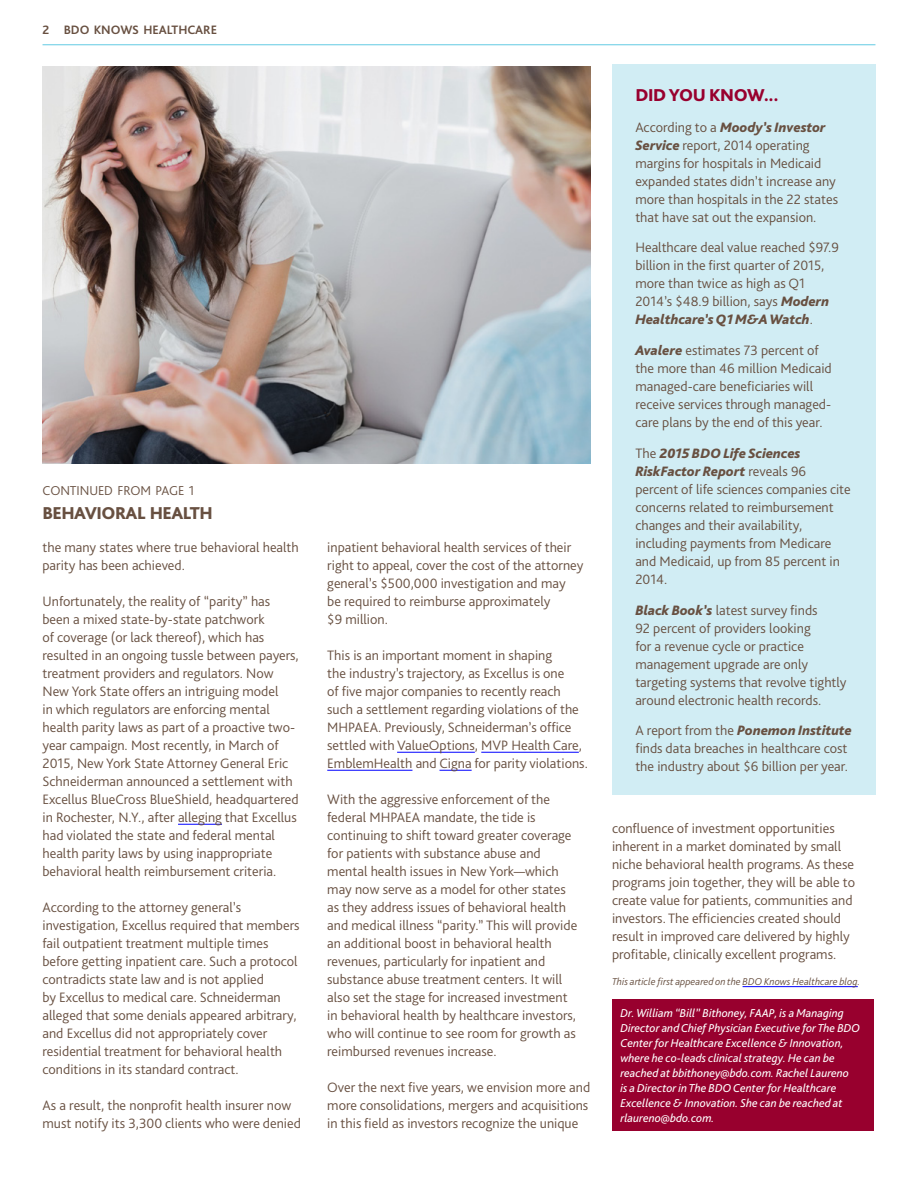
<style>
.page{position:relative;width:918px;height:1188px;background:#fff}
.page>*{position:absolute;margin:0;border:0;box-sizing:border-box;transform-origin:0 0}
.t1{font:800 18px "Bliss Pro";letter-spacing:-.03em;color:#685041}
.t2{font:800 18px "Bliss Pro";letter-spacing:-.02em;color:#98002e}
.t3{font:300 14.25px/18px "Bliss Pro";color:#685041}
.t4{font:300 13.5px "Bliss Pro";letter-spacing:-.005em;color:#685041}
.t5{font:700 12.75px "Bliss Pro";letter-spacing:-.005em;color:#685041}
.t6{font:italic 12px/15px "Bliss Pro";color:#fff}
.t7{font:italic 300 10.5px "Bliss Pro";color:#685041}
.s1{font-weight:800;font-style:italic}
</style>
<div class="page">
<hr style="left:43px;top:44px;width:832px;height:1px;background:#62cae3">
<hr style="left:178px;top:824px;width:44px;height:1px;background:#00f">
<hr style="left:397px;top:752px;width:78px;height:1px;background:#00f">
<hr style="left:481px;top:752px;width:98px;height:1px;background:#00f">
<hr style="left:327px;top:770px;width:85px;height:1px;background:#00f">
<hr style="left:440px;top:770px;width:32px;height:1px;background:#00f">
<div style="left:612px;top:64px;width:263px;height:731px;background:#d1edf4"></div>
<img style="left:43px;top:67px;width:548px;height:396px">
<hr style="left:743px;top:986px;width:115px;height:1px;background:#00f">
<div style="left:612px;top:1000px;width:262px;height:131px;background:#98002e"></div>
<p class="t5" style="left:43px;top:22px;width:176px">2 BDO KNOWS HEALTHCARE</p>
<p class="t4" style="left:43px;top:482px;width:153px">CONTINUED FROM PAGE 1</p>
<p class="t1" style="left:43px;top:502px;width:172px">BEHAVIORAL HEALTH</p>
<p class="t3" style="left:43px;top:538px;width:258px">the many states where true behavioral health parity has been achieved.</p>
<p class="t3" style="left:43px;top:592px;width:258px">Unfortunately, the reality of “parity” has been a mixed state-by-state patchwork<br>of coverage (or lack thereof), which has resulted in an ongoing tussle between payers, treatment providers and regulators. Now New York State offers an intriguing model<br>in which regulators are enforcing mental health parity laws as part of a proactive two&shy;year campaign. Most recently, in March of 2015, New York State Attorney General Eric Schneiderman announced a settlement with Excellus BlueCross BlueShield, headquartered in Rochester, N.Y., after alleging that Excellus had violated the state and federal mental health parity laws by using inappropriate behavioral health reimbursement criteria.</p>
<p class="t3" style="left:43px;top:898px;width:258px">According to the attorney general’s investigation, Excellus required that members fail outpatient treatment multiple times before getting inpatient care. Such a protocol contradicts state law and is not applied<br>by Excellus to medical care. Schneiderman alleged that some denials appeared arbitrary, and Excellus did not appropriately cover residential treatment for behavioral health conditions in its standard contract.</p>
<p class="t3" style="left:43px;top:1096px;width:260px">As a result, the nonprofit health insurer now must notify its 3,300 clients who were denied</p>
<p class="t3" style="left:327px;top:538px;width:258px">inpatient behavioral health services of their right to appeal, cover the cost of the attorney general’s $500,000 investigation and may<br>be required to reimburse approximately<br>$9 million.</p>
<p class="t3" style="left:327px;top:646px;width:262px">This is an important moment in shaping<br>the industry’s trajectory, as Excellus is one<br>of five major companies to recently reach such a settlement regarding violations of the MHPAEA. Previously, Schneiderman’s office settled with ValueOptions, MVP Health Care, EmblemHealth and Cigna for parity violations.</p>
<p class="t3" style="left:327px;top:790px;width:252px">With the aggressive enforcement of the federal MHPAEA mandate, the tide is continuing to shift toward greater coverage for patients with substance abuse and mental health issues in New York—which may now serve as a model for other states as they address issues of behavioral health and medical illness “parity.” This will provide an additional boost in behavioral health revenues, particularly for inpatient and substance abuse treatment centers. It will also set the stage for increased investment in behavioral health by healthcare investors, who will continue to see room for growth as reimbursed revenues increase.</p>
<p class="t3" style="left:327px;top:1078px;width:264px">Over the next five years, we envision more and more consolidations, mergers and acquisitions in this field as investors recognize the unique</p>
<p class="t2" style="left:635px;top:84px;width:145px">DID YOU KNOW...</p>
<p class="t3" style="left:635px;top:118px;width:204px">According to a <span class="s1">Moody’s Investor Service</span> report, 2014 operating margins for hospitals in Medicaid expanded states didn’t increase any more than hospitals in the 22 states that have sat out the expansion.</p>
<p class="t3" style="left:635px;top:238px;width:205px">Healthcare deal value reached $97.9 billion in the first quarter of 2015, more than twice as high as Q1<br>2014’s $48.9 billion, says <span class="s1">Modern<br>Healthcare’s Q1 M&amp;A Watch</span>.</p>
<p class="t3" style="left:635px;top:341px;width:198px"><span class="s1">Avalere</span> estimates 73 percent of the more than 46 million Medicaid managed-care beneficiaries will receive services through managed&shy;care plans by the end of this year.</p>
<p class="t3" style="left:635px;top:444px;width:217px">The <span class="s1">2015 BDO Life Sciences<br>RiskFactor Report</span> reveals 96 percent of life sciences companies cite concerns related to reimbursement changes and their availability, including payments from Medicare and Medicaid, up from 85 percent in<br>2014.</p>
<p class="t3" style="left:635px;top:600px;width:213px"><span class="s1">Black Book’s</span> latest survey finds<br>92 percent of providers looking<br>for a revenue cycle or practice management upgrade are only targeting systems that revolve tightly around electronic health records.</p>
<p class="t3" style="left:635px;top:721px;width:218px">A report from the <span class="s1">Ponemon Institute </span>finds data breaches in healthcare cost the industry about $6 billion per year.</p>
<p class="t3" style="left:612px;top:819px;width:245px">confluence of investment opportunities inherent in a market dominated by small niche behavioral health programs. As these programs join together, they will be able to create value for patients, communities and investors. The efficiencies created should result in improved care delivered by highly profitable, clinically excellent programs.</p>
<p class="t7" style="left:612px;top:975px;width:250px">This article first appeared on the BDO Knows Healthcare blog.</p>
<p class="t6" style="left:621px;top:1005px;width:241px">Dr. William “Bill” Bithoney, FAAP, is a Managing Director and Chief Physician Executive for The BDO Center for Healthcare Excellence &amp; Innovation, where he co-leads clinical strategy. He can be reached at bbithoney@bdo.com. Rachel Laureno<br>is a Director in The BDO Center for Healthcare Excellence &amp; Innovation. She can be reached at rlaureno@bdo.com.</p>
</div>
